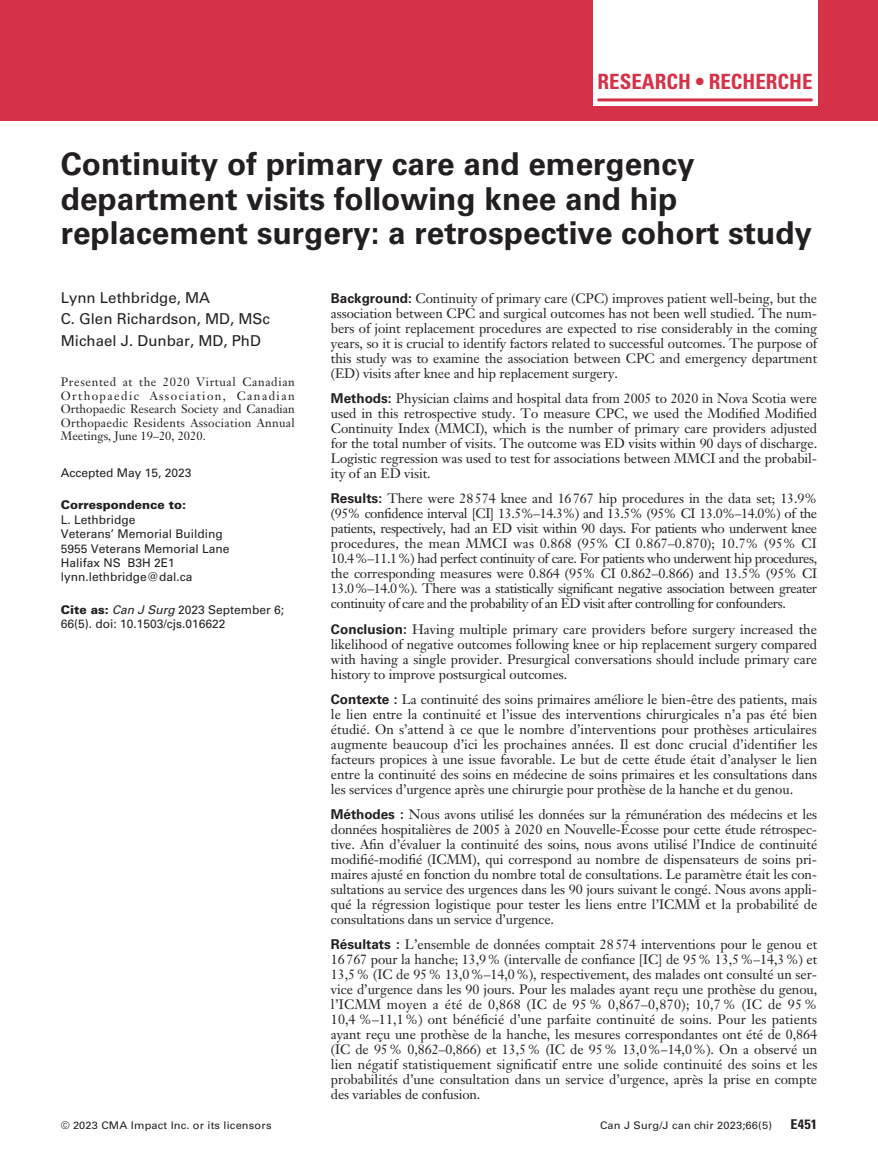
<style>
.page{position:relative;width:878px;height:1175px;background:#fff}
.page>*{position:absolute;margin:0;border:0;box-sizing:border-box;transform-origin:0 0}
.t1{font:700 31.5px/34.5px "Univers LT Std";color:#231f20}
.t2{font:700 condensed 21px "Univers LT Std";color:#d63247}
.t3{font:15px/21px "Univers LT Std";color:#231f20}
.t4{font:13.5px/15px "Janson Text LT Std";letter-spacing:-.005em;color:#231f20;text-align:justify}
.t5{font:700 condensed 13.5px "Univers LT Std";color:#231f20;scale:1.05 1}
.t6{font:12px/14.4px "Univers LT Std";color:#231f20}
.t7{font:12px/13.5px "Janson Text LT Std";letter-spacing:.025em;color:#231f20;text-align:justify}
.t8{font:900 12px "Univers LT Std";color:#231f20}
.t9{font:10.5px "Univers LT Std";letter-spacing:.015em;color:#231f20;scale:1.05 1}
.s1{font-weight:900}
.s2{font-style:italic}
.s3{font-family:"Univers LT Std";font-weight:700}
</style>
<div class="page">
<div style="left:0;top:0;width:878px;height:120px;background:#d63247"></div>
<div style="left:593px;top:0;width:224px;height:106px;background:#fff"></div>
<hr style="left:597px;top:98px;width:215px;height:3px;background:#d63247">
<h2 class="t2" style="left:597px;top:69px;width:216px">RESEARCH • RECHERCHE</h2>
<h1 class="t1" style="left:61px;top:147px;width:752px">Continuity of primary care and emergency department visits following knee and hip replacement surgery: a retrospective cohort study</h1>
<p class="t3" style="left:61px;top:288px;width:211px">Lynn Lethbridge, MA<br>C. Glen Richardson, MD, MSc<br>Michael J. Dunbar, MD, PhD</p>
<p class="t7" style="left:61px;top:375px;width:236px">Presented at the 2020 Virtual Canadian Orthopaedic Association, Canadian Orthopaedic Research Society and Canadian Orthopaedic Residents Association Annual Meetings, June 19–20, 2020.</p>
<p class="t6" style="left:61px;top:465px;width:132px">Accepted May 15, 2023</p>
<p class="t8" style="left:61px;top:497px;width:127px">Correspondence to:</p>
<p class="t6" style="left:61px;top:512px;width:170px">L. Lethbridge<br>Veterans’ Memorial Building<br>5955 Veterans Memorial Lane<br>Halifax NS B3H 2E1 lynn.lethbridge@dal.ca</p>
<p class="t6" style="left:61px;top:602px;width:225px"><span class="s1">Cite as:</span> <span class="s2">Can J Surg</span> 2023 September 6;<br>66(5). doi: 10.1503/cjs.016622</p>
<p class="t4" style="left:331px;top:290px;width:488px"><span class="s3">Background:</span> Continuity of primary care (CPC) improves patient well-being, but the association between CPC and surgical outcomes has not been well studied. The num&shy;bers of joint replacement procedures are expected to rise considerably in the coming years, so it is crucial to identify factors related to successful outcomes. The purpose of this study was to examine the association between CPC and emergency department (ED) visits after knee and hip replacement surgery.</p>
<p class="t4" style="left:331px;top:391px;width:488px"><span class="s3">Methods:</span> Physician claims and hospital data from 2005 to 2020 in Nova Scotia were used in this retrospective study. To measure CPC, we used the Modified Modified Continuity Index (MMCI), which is the number of primary care providers adjusted for the total number of visits. The outcome was ED visits within 90 days of discharge.<br>Logistic regression was used to test for associations between MMCI and the probabil&shy;ity of an ED visit.</p>
<p class="t4" style="left:331px;top:491px;width:488px"><span class="s3">Results:</span> There were 28574 knee and 16767 hip procedures in the data set; 13.9% (95% confidence interval [CI] 13.5%–14.3%) and 13.5% (95% CI 13.0%–14.0%) of the patients, respectively, had an ED visit within 90 days. For patients who underwent knee procedures, the mean MMCI was 0.868 (95% CI 0.867–0.870); 10.7% (95% CI 10.4%–11.1%) had perfect continuity of care. For patients who underwent hip procedures, the corresponding measures were 0.864 (95% CI 0.862–0.866) and 13.5% (95% CI 13.0%–14.0%). There was a statistically significant negative association between greater continuity of care and the probability of an ED visit after controlling for confounders.</p>
<p class="t4" style="left:331px;top:621px;width:488px"><span class="s3">Conclusion:</span> Having multiple primary care providers before surgery increased the likelihood of negative outcomes following knee or hip replacement surgery compared with having a single provider. Presurgical conversations should include primary care history to improve postsurgical outcomes.</p>
<p class="t4" style="left:331px;top:691px;width:488px"><span class="s3">Contexte :</span> La continuité des soins primaires améliore le bien-être des patients, mais le lien entre la continuité et l’issue des interventions chirurgicales n’a pas été bien étudié. On s’attend à ce que le nombre d’interventions pour prothèses articulaires augmente beaucoup d’ici les prochaines années. Il est donc crucial d’identifier les facteurs propices à une issue favorable. Le but de cette étude était d’analyser le lien entre la continuité des soins en médecine de soins primaires et les consultations dans les services d’urgence après une chirurgie pour prothèse de la hanche et du genou.</p>
<p class="t4" style="left:331px;top:806px;width:488px"><span class="s3">Méthodes :</span> Nous avons utilisé les données sur la rémunération des médecins et les données hospitalières de 2005 à 2020 en Nouvelle-Écosse pour cette étude rétrospec&shy;tive. Afin d’évaluer la continuité des soins, nous avons utilisé l’Indice de continuité modifié-modifié (ICMM), qui correspond au nombre de dispensateurs de soins pri&shy;maires ajusté en fonction du nombre total de consultations. Le paramètre était les con&shy;sultations au service des urgences dans les 90 jours suivant le congé. Nous avons appli&shy;qué la régression logistique pour tester les liens entre l’ICMM et la probabilité de consultations dans un service d’urgence.</p>
<p class="t4" style="left:331px;top:937px;width:488px"><span class="s3">Résultats :</span> L’ensemble de données comptait 28574 interventions pour le genou et 16767 pour la hanche; 13,9% (intervalle de confiance [IC] de 95% 13,5%–14,3%) et 13,5% (IC de 95% 13,0%–14,0%), respectivement, des malades ont consulté un ser&shy;vice d’urgence dans les 90 jours. Pour les malades ayant reçu une prothèse du genou, l’ICMM moyen a été de 0,868 (IC de 95 % 0,867–0,870); 10,7 % (IC de 95 % 10,4 %–11,1%) ont bénéficié d’une parfaite continuité de soins. Pour les patients ayant reçu une prothèse de la hanche, les mesures correspondantes ont été de 0,864 (IC de 95% 0,862–0,866) et 13,5% (IC de 95% 13,0%–14,0%). On a observé un lien négatif statistiquement significatif entre une solide continuité des soins et les probabilités d’une consultation dans un service d’urgence, après la prise en compte des variables de confusion.</p>
<p class="t9" style="left:61px;top:1119px;width:202px">© 2023 CMA Impact Inc. or its licensors</p>
<p class="t9" style="left:600px;top:1119px;width:165px">Can J Surg/J can chir 2023;66(5)</p>
<p class="t5" style="left:790px;top:1116px;width:27px">E451</p>
</div>
